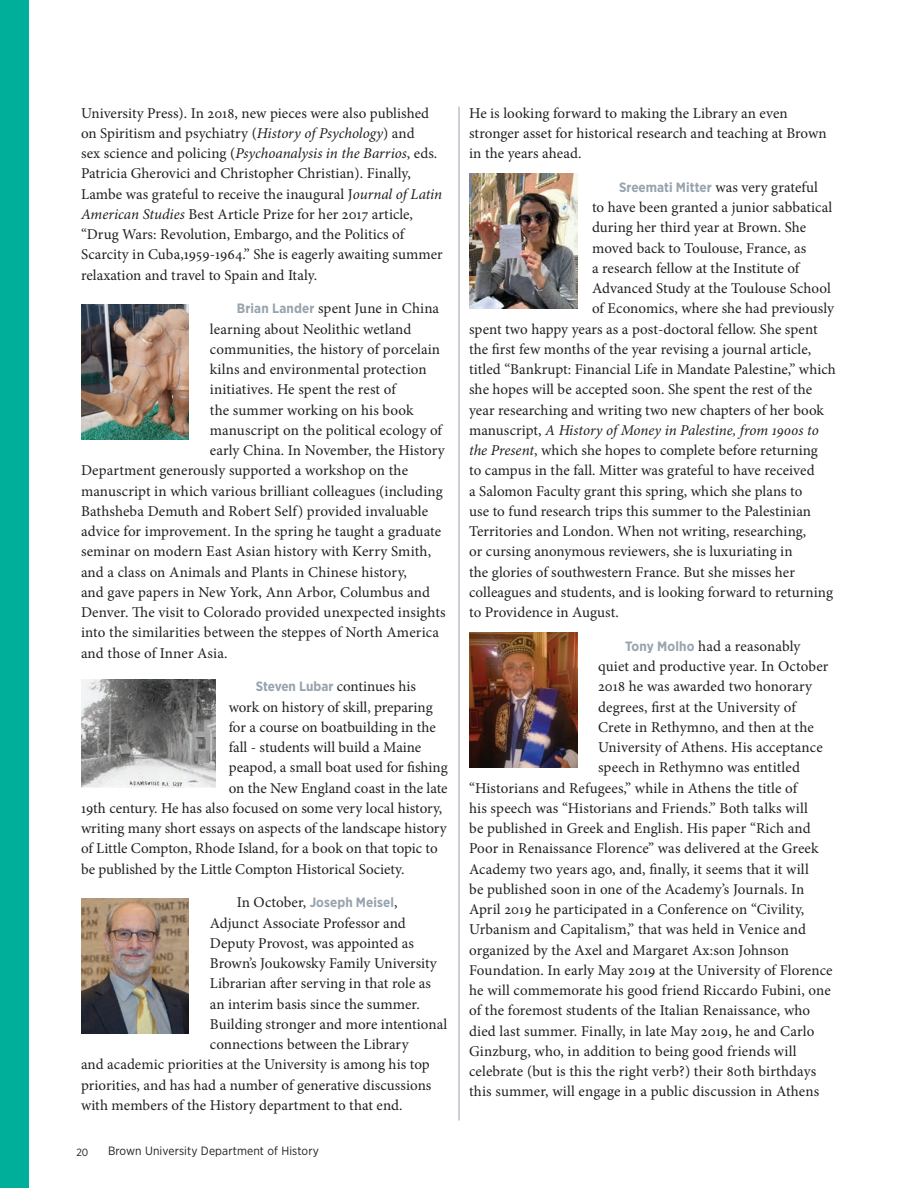
<style>
.page{position:relative;width:918px;height:1188px;background:#fff}
.page>*{position:absolute;margin:0;border:0;box-sizing:border-box;transform-origin:0 0}
.Body_text{font:15px/20.2px "Minion Pro";letter-spacing:.005em;color:#231f20}
.Body_text-2{font:italic 15px "Minion Pro";letter-spacing:-.005em;color:#231f20}
.Body_text-3{font:700 13.5px "Gotham Narrow";letter-spacing:.005em;color:#97a3ae}
.t1{font:12px "Gotham Narrow";letter-spacing:.01em;color:#231f20}
.t2{font:10.5px "Gotham Narrow";color:#231f20}
.s1{font-style:italic}
.s2{font-family:"Gotham Narrow";font-weight:700;font-size:13.5px;color:#97a3ae}
.s3{font-family:"Minion Pro";font-weight:400;font-size:15px;color:#231f20}
.s4{font-style:normal}
</style>
<div class="page">
<div style="left:0;top:0;width:28px;height:1188px;background:#00af9a"></div>
<img style="left:469px;top:173px;width:108px;height:135px">
<img style="left:81px;top:680px;width:135px;height:108px">
<hr style="left:459px;top:107px;width:1px;height:1014px;background:#97a3ae">
<img style="left:81px;top:899px;width:108px;height:135px">
<img style="left:469px;top:633px;width:108px;height:135px">
<img style="left:81px;top:304px;width:108px;height:135px">
<p class="Body_text" style="left:81px;top:103px;width:363px">University Press). In 2018, new pieces were also published on Spiritism and psychiatry (<span class="s1">History of Psychology</span>) and<br>sex science and policing (<span class="s1">Psychoanalysis in the Barrios</span>, eds.<br>Patricia Gherovici and Christopher Christian). Finally, Lambe was grateful to receive the inaugural J<span class="s1">ournal of Latin American Studies</span> Best Article Prize for her 2017 article, “Drug Wars: Revolution, Embargo, and the Politics of Scarcity in Cuba,1959-1964.” She is eagerly awaiting summer relaxation and travel to Spain and Italy.</p>
<p class="Body_text" style="left:237px;top:298px;width:204px"><span class="s2">Brian Lander</span> spent June in China</p>
<p class="Body_text" style="left:210px;top:319px;width:203px">learning about Neolithic wetland</p>
<p class="Body_text" style="left:210px;top:339px;width:232px">communities, the history of porcelain</p>
<p class="Body_text" style="left:210px;top:359px;width:218px">kilns and environmental protection</p>
<p class="Body_text" style="left:210px;top:379px;width:188px">initiatives. He spent the rest of</p>
<p class="Body_text" style="left:210px;top:400px;width:205px">the summer working on his book</p>
<p class="Body_text" style="left:210px;top:420px;width:234px">manuscript on the political ecology of</p>
<p class="Body_text" style="left:210px;top:440px;width:236px">early China. In November, the History</p>
<p class="Body_text" style="left:81px;top:460px;width:329px">Department generously supported a workshop on the</p>
<p class="Body_text" style="left:81px;top:481px;width:363px">manuscript in which various brilliant colleagues (including</p>
<p class="Body_text" style="left:81px;top:501px;width:349px">Bathsheba Demuth and Robert Self) provided invaluable</p>
<p class="Body_text" style="left:81px;top:521px;width:362px">advice for improvement. In the spring he taught a graduate</p>
<p class="Body_text" style="left:81px;top:541px;width:352px">seminar on modern East Asian history with Kerry Smith,</p>
<p class="Body_text" style="left:81px;top:562px;width:328px">and a class on Animals and Plants in Chinese history,</p>
<p class="Body_text" style="left:81px;top:582px;width:350px">and gave papers in New York, Ann Arbor, Columbus and</p>
<p class="Body_text" style="left:81px;top:602px;width:366px">Denver. The visit to Colorado provided unexpected insights</p>
<p class="Body_text" style="left:81px;top:622px;width:359px">into the similarities between the steppes of North America</p>
<p class="Body_text" style="left:81px;top:643px;width:148px">and those of Inner Asia.</p>
<p class="Body_text" style="left:256px;top:676px;width:162px"><span class="s2">Steven Lubar</span> continues his</p>
<p class="Body_text" style="left:229px;top:697px;width:206px">work on history of skill, preparing</p>
<p class="Body_text" style="left:229px;top:717px;width:209px">for a course on boatbuilding in the</p>
<p class="Body_text" style="left:229px;top:737px;width:194px">fall - students will build a Maine</p>
<p class="Body_text" style="left:229px;top:757px;width:221px">peapod, a small boat used for fishing</p>
<p class="Body_text" style="left:229px;top:778px;width:220px">on the New England coast in the late</p>
<p class="Body_text" style="left:81px;top:798px;width:363px">19th century. He has also focused on some very local history,</p>
<p class="Body_text" style="left:81px;top:818px;width:367px">writing many short essays on aspects of the landscape history</p>
<p class="Body_text" style="left:81px;top:838px;width:358px">of Little Compton, Rhode Island, for a book on that topic to</p>
<p class="Body_text" style="left:81px;top:859px;width:325px">be published by the Little Compton Historical Society.</p>
<p class="Body_text-3" style="left:237px;top:894px;width:162px"><span class="s3">In October,</span> Joseph Meisel<span class="s3">,</span></p>
<p class="Body_text" style="left:210px;top:913px;width:197px">Adjunct Associate Professor and</p>
<p class="Body_text" style="left:210px;top:933px;width:206px">Deputy Provost, was appointed as</p>
<p class="Body_text" style="left:210px;top:953px;width:228px">Brown’s Joukowsky Family University</p>
<p class="Body_text" style="left:210px;top:973px;width:223px">Librarian after serving in that role as</p>
<p class="Body_text" style="left:210px;top:994px;width:211px">an interim basis since the summer.</p>
<p class="Body_text" style="left:210px;top:1014px;width:239px">Building stronger and more intentional</p>
<p class="Body_text" style="left:210px;top:1034px;width:200px">connections between the Library</p>
<p class="Body_text" style="left:81px;top:1054px;width:350px">and academic priorities at the University is among his top</p>
<p class="Body_text" style="left:81px;top:1075px;width:352px">priorities, and has had a number of generative discussions</p>
<p class="Body_text" style="left:81px;top:1095px;width:323px">with members of the History department to that end.</p>
<p class="t2" style="left:76px;top:1146px;width:13px">20</p>
<p class="t1" style="left:108px;top:1144px;width:212px">Brown University Department of History</p>
<p class="Body_text" style="left:469px;top:103px;width:359px">He is looking forward to making the Library an even stronger asset for historical research and teaching at Brown in the years ahead.</p>
<p class="Body_text" style="left:619px;top:177px;width:200px"><span class="s2">Sreemati Mitter</span> was very grateful</p>
<p class="Body_text" style="left:592px;top:197px;width:242px">to have been granted a junior sabbatical</p>
<p class="Body_text" style="left:592px;top:217px;width:216px">during her third year at Brown. She</p>
<p class="Body_text" style="left:592px;top:238px;width:216px">moved back to Toulouse, France, as</p>
<p class="Body_text" style="left:592px;top:258px;width:209px">a research fellow at the Institute of</p>
<p class="Body_text" style="left:592px;top:278px;width:240px">Advanced Study at the Toulouse School</p>
<p class="Body_text" style="left:592px;top:298px;width:243px">of Economics, where she had previously</p>
<p class="Body_text" style="left:469px;top:319px;width:350px">spent two happy years as a post-doctoral fellow. She spent</p>
<p class="Body_text" style="left:469px;top:339px;width:344px">the first few months of the year revising a journal article,</p>
<p class="Body_text" style="left:469px;top:359px;width:368px">titled “Bankrupt: Financial Life in Mandate Palestine,” which</p>
<p class="Body_text" style="left:469px;top:379px;width:344px">she hopes will be accepted soon. She spent the rest of the</p>
<p class="Body_text" style="left:469px;top:400px;width:356px">year researching and writing two new chapters of her book</p>
<p class="Body_text-2" style="left:469px;top:421px;width:351px"><span class="s4">manuscript,</span> A History of Money in Palestine, from 1900s to</p>
<p class="Body_text" style="left:469px;top:440px;width:350px"><span class="s1">the Present</span>, which she hopes to complete before returning</p>
<p class="Body_text" style="left:469px;top:460px;width:347px">to campus in the fall. Mitter was grateful to have received</p>
<p class="Body_text" style="left:469px;top:481px;width:335px">a Salomon Faculty grant this spring, which she plans to</p>
<p class="Body_text" style="left:469px;top:501px;width:343px">use to fund research trips this summer to the Palestinian</p>
<p class="Body_text" style="left:469px;top:521px;width:339px">Territories and London. When not writing, researching,</p>
<p class="Body_text" style="left:469px;top:541px;width:325px">or cursing anonymous reviewers, she is luxuriating in</p>
<p class="Body_text" style="left:469px;top:562px;width:327px">the glories of southwestern France. But she misses her</p>
<p class="Body_text" style="left:469px;top:582px;width:365px">colleagues and students, and is looking forward to returning</p>
<p class="Body_text" style="left:469px;top:602px;width:151px">to Providence in August.</p>
<p class="Body_text" style="left:625px;top:636px;width:177px"><span class="s2">Tony Molho</span> had a reasonably</p>
<p class="Body_text" style="left:598px;top:656px;width:232px">quiet and productive year. In October</p>
<p class="Body_text" style="left:598px;top:676px;width:216px">2018 he was awarded two honorary</p>
<p class="Body_text" style="left:598px;top:697px;width:199px">degrees, first at the University of</p>
<p class="Body_text" style="left:598px;top:717px;width:217px">Crete in Rethymno, and then at the</p>
<p class="Body_text" style="left:598px;top:737px;width:226px">University of Athens. His acceptance</p>
<p class="Body_text" style="left:598px;top:757px;width:203px">speech in Rethymno was entitled</p>
<p class="Body_text" style="left:469px;top:778px;width:330px">“Historians and Refugees,” while in Athens the title of</p>
<p class="Body_text" style="left:469px;top:798px;width:340px">his speech was “Historians and Friends.” Both talks will</p>
<p class="Body_text" style="left:469px;top:818px;width:343px">be published in Greek and English. His paper “Rich and</p>
<p class="Body_text" style="left:469px;top:838px;width:351px">Poor in Renaissance Florence” was delivered at the Greek</p>
<p class="Body_text" style="left:469px;top:859px;width:341px">Academy two years ago, and, finally, it seems that it will</p>
<p class="Body_text" style="left:469px;top:879px;width:337px">be published soon in one of the Academy’s Journals. In</p>
<p class="Body_text" style="left:469px;top:899px;width:337px">April 2019 he participated in a Conference on “Civility,</p>
<p class="Body_text" style="left:469px;top:919px;width:338px">Urbanism and Capitalism,” that was held in Venice and</p>
<p class="Body_text" style="left:469px;top:940px;width:321px">organized by the Axel and Margaret Ax:son Johnson</p>
<p class="Body_text" style="left:469px;top:960px;width:365px">Foundation. In early May 2019 at the University of Florence</p>
<p class="Body_text" style="left:469px;top:980px;width:363px">he will commemorate his good friend Riccardo Fubini, one</p>
<p class="Body_text" style="left:469px;top:1000px;width:343px">of the foremost students of the Italian Renaissance, who</p>
<p class="Body_text" style="left:469px;top:1021px;width:347px">died last summer. Finally, in late May 2019, he and Carlo</p>
<p class="Body_text" style="left:469px;top:1041px;width:329px">Ginzburg, who, in addition to being good friends will</p>
<p class="Body_text" style="left:469px;top:1061px;width:349px">celebrate (but is this the right verb?) their 80th birthdays</p>
<p class="Body_text" style="left:469px;top:1081px;width:352px">this summer, will engage in a public discussion in Athens</p>
</div>
